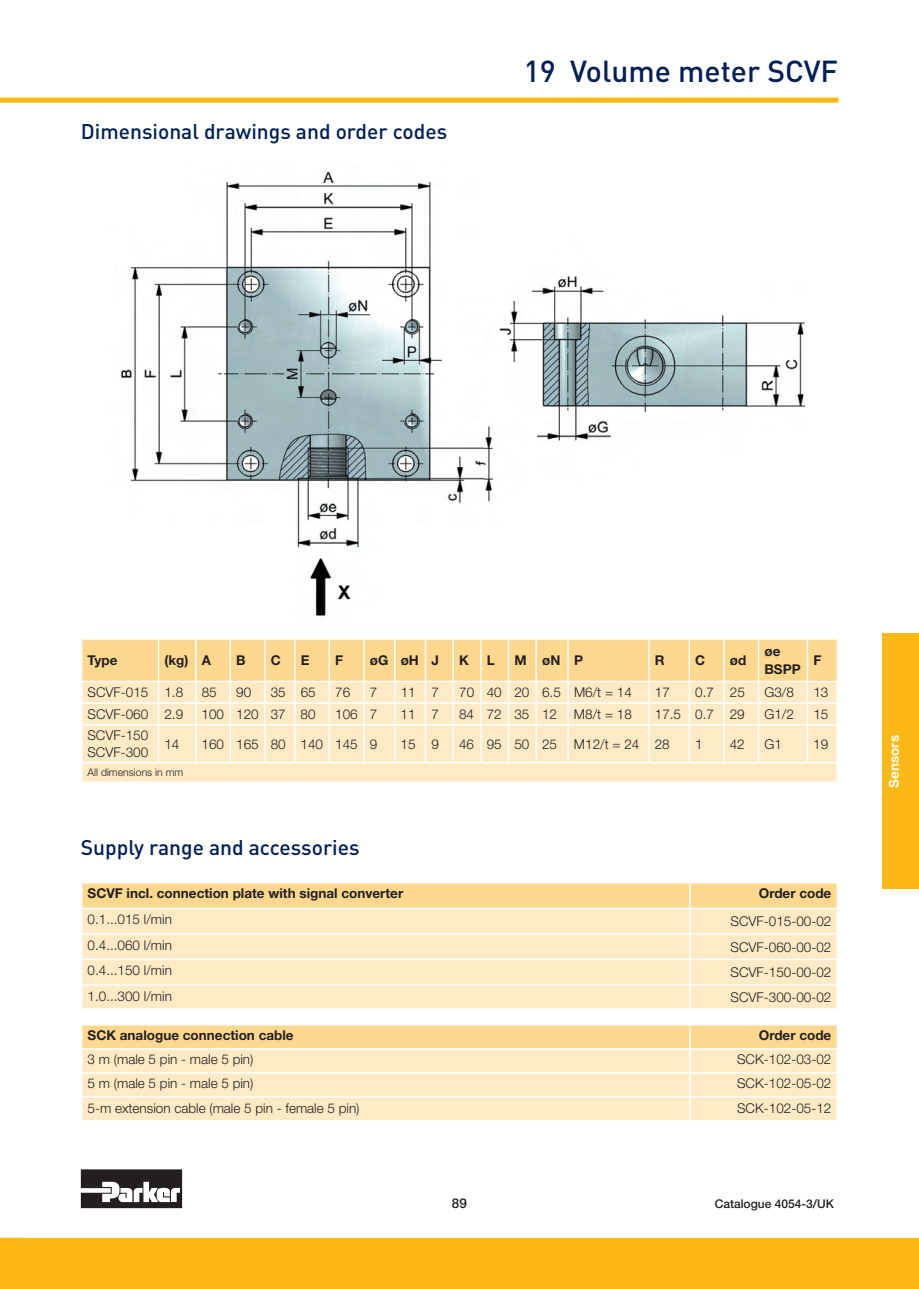
<style>
.page{position:relative;width:919px;height:1289px;background:#fff}
.page>*{position:absolute;margin:0;border:0;box-sizing:border-box;transform-origin:0 0}
.t1{font:500 30px "DINOT";color:#001f56}
.t2{font:500 21px "DINOT";color:#001f56}
.t3{font:300 13.5px/16.2px "Helvetica Neue LT Std";color:#231f20}
.t4{font:700 13.5px/18px "Helvetica Neue LT Std";color:#231f20}
.t5{font:700 13.5px "Helvetica Neue LT Std";color:#fff}
.t6{font:500 13.5px "Helvetica Neue LT Std";color:#231f20}
.t7{font:500 12px "Helvetica Neue LT Std";color:#231f20}
.t8{font:300 10.5px "Helvetica Neue LT Std";color:#231f20}
</style>
<div class="page">
<div style="left:882px;top:634px;width:36px;height:255px;background:#fcb814"></div>
<div style="left:82px;top:725px;width:754px;height:56px;background:#feeac4"></div>
<hr style="left:158px;top:725px;width:1px;height:37px;background:#fff">
<hr style="left:195px;top:725px;width:1px;height:37px;background:#fff">
<hr style="left:229px;top:725px;width:2px;height:37px;background:#fff">
<hr style="left:264px;top:725px;width:1px;height:37px;background:#fff">
<hr style="left:294px;top:725px;width:1px;height:37px;background:#fff">
<hr style="left:328px;top:725px;width:2px;height:37px;background:#fff">
<hr style="left:363px;top:725px;width:1px;height:37px;background:#fff">
<hr style="left:394px;top:725px;width:1px;height:37px;background:#fff">
<hr style="left:425px;top:725px;width:1px;height:37px;background:#fff">
<hr style="left:452px;top:725px;width:2px;height:37px;background:#fff">
<hr style="left:480px;top:725px;width:1px;height:37px;background:#fff">
<hr style="left:507px;top:725px;width:2px;height:37px;background:#fff">
<svg style="left:81px;top:639px;width:756px;height:86px;background:#fee3b0"></svg>
<hr style="left:535px;top:725px;width:2px;height:37px;background:#fff">
<hr style="left:536px;top:724px;width:32px;height:1px;background:#fff">
<hr style="left:567px;top:725px;width:1px;height:37px;background:#fff">
<hr style="left:568px;top:724px;width:81px;height:1px;background:#fff">
<hr style="left:648px;top:725px;width:1px;height:37px;background:#fff">
<hr style="left:649px;top:724px;width:40px;height:1px;background:#fff">
<hr style="left:688px;top:725px;width:2px;height:37px;background:#fff">
<hr style="left:689px;top:724px;width:34px;height:1px;background:#fff">
<hr style="left:723px;top:725px;width:1px;height:37px;background:#fff">
<hr style="left:723px;top:724px;width:35px;height:1px;background:#fff">
<hr style="left:757px;top:725px;width:2px;height:37px;background:#fff">
<hr style="left:758px;top:724px;width:49px;height:1px;background:#fff">
<hr style="left:806px;top:725px;width:2px;height:37px;background:#fff">
<hr style="left:807px;top:724px;width:31px;height:1px;background:#fff">
<hr style="left:81px;top:762px;width:77px;height:1px;background:#fff">
<hr style="left:158px;top:762px;width:38px;height:1px;background:#fff">
<hr style="left:196px;top:762px;width:34px;height:1px;background:#fff">
<hr style="left:230px;top:762px;width:35px;height:1px;background:#fff">
<hr style="left:265px;top:762px;width:30px;height:1px;background:#fff">
<hr style="left:295px;top:762px;width:34px;height:1px;background:#fff">
<hr style="left:329px;top:762px;width:35px;height:1px;background:#fff">
<hr style="left:364px;top:762px;width:30px;height:1px;background:#fff">
<hr style="left:394px;top:762px;width:31px;height:1px;background:#fff">
<svg style="left:425px;top:762px;width:111px;height:1px"></svg>
<hr style="left:536px;top:762px;width:32px;height:1px;background:#fff">
<hr style="left:568px;top:762px;width:81px;height:1px;background:#fff">
<hr style="left:649px;top:762px;width:40px;height:1px;background:#fff">
<hr style="left:689px;top:762px;width:34px;height:1px;background:#fff">
<hr style="left:723px;top:762px;width:35px;height:1px;background:#fff">
<hr style="left:758px;top:762px;width:49px;height:1px;background:#fff">
<hr style="left:807px;top:762px;width:31px;height:1px;background:#fff">
<svg style="left:836px;top:763px;width:1px;height:18px"></svg>
<div style="left:82px;top:883px;width:754px;height:24px;background:#fed88f"></div>
<svg style="left:82px;top:909px;width:754px;height:211px;background:#fee9c3"></svg>
<hr style="left:81px;top:1072px;width:609px;height:1px;background:#fff">
<hr style="left:690px;top:1072px;width:148px;height:1px;background:#fff">
<hr style="left:81px;top:1096px;width:609px;height:1px;background:#fff">
<hr style="left:690px;top:1096px;width:148px;height:1px;background:#fff">
<hr style="left:81px;top:933px;width:609px;height:1px;background:#fff">
<hr style="left:81px;top:958px;width:609px;height:2px;background:#fff">
<hr style="left:81px;top:984px;width:609px;height:1px;background:#fff">
<hr style="left:690px;top:933px;width:148px;height:1px;background:#fff">
<hr style="left:690px;top:958px;width:148px;height:2px;background:#fff">
<hr style="left:690px;top:984px;width:148px;height:1px;background:#fff">
<hr style="left:81px;top:1008px;width:609px;height:1px;background:#fff">
<hr style="left:690px;top:1008px;width:148px;height:1px;background:#fff">
<svg style="left:689px;top:883px;width:1px;height:237px"></svg>
<hr style="left:81px;top:1023px;width:609px;height:2px;background:#fff">
<hr style="left:690px;top:1023px;width:148px;height:2px;background:#fff">
<hr style="left:81px;top:1048px;width:609px;height:1px;background:#fff">
<hr style="left:690px;top:1048px;width:148px;height:1px;background:#fff">
<img style="left:121px;top:171px;width:683px;height:445px">
<svg style="left:81px;top:1169px;width:101px;height:39px"></svg>
<div style="left:1px;top:1238px;width:917px;height:50px;background:#fcb814"></div>
<div style="left:0;top:1237px;width:918px;height:51px;border:2px solid #fcb814"></div>
<svg style="left:0;top:1237px;width:26px;height:51px"></svg>
<hr style="left:0;top:98px;width:13px;height:4px;background:#fcb814">
<hr style="left:13px;top:98px;width:825px;height:4px;background:#fcb814">
<h2 class="t2" style="left:81px;top:117px;width:368px">Dimensional drawings and order codes</h2>
<h1 class="t1" style="left:523px;top:51px;width:316px">19 Volume meter SCVF</h1>
<p class="t4" style="left:88px;top:651px;width:32px">Type</p>
<p class="t4" style="left:164px;top:651px;width:48px">(kg) A</p>
<p class="t4" style="left:236px;top:651px;width:11px">B</p>
<p class="t4" style="left:271px;top:651px;width:12px">C</p>
<p class="t4" style="left:301px;top:651px;width:10px">E</p>
<p class="t4" style="left:335px;top:651px;width:10px">F</p>
<p class="t4" style="left:370px;top:651px;width:71px">øG øH J</p>
<p class="t4" style="left:459px;top:651px;width:11px">K</p>
<p class="t4" style="left:487px;top:651px;width:10px">L</p>
<p class="t4" style="left:514px;top:651px;width:70px">M øNP</p>
<p class="t4" style="left:654px;top:651px;width:11px">R</p>
<p class="t4" style="left:695px;top:651px;width:12px">C</p>
<p class="t4" style="left:729px;top:651px;width:18px">ød</p>
<p class="t4" style="left:764px;top:642px;width:38px">øe<br>BSPP</p>
<p class="t4" style="left:813px;top:651px;width:10px">F</p>
<p class="t3" style="left:87px;top:684px;width:97px">SCVF-015 1.8</p>
<p class="t3" style="left:202px;top:684px;width:17px">85</p>
<p class="t3" style="left:236px;top:684px;width:17px">90</p>
<p class="t3" style="left:271px;top:684px;width:46px">35 65</p>
<p class="t3" style="left:335px;top:684px;width:17px">76</p>
<p class="t3" style="left:370px;top:684px;width:9px">7</p>
<p class="t3" style="left:400px;top:684px;width:40px">11 7</p>
<p class="t3" style="left:459px;top:684px;width:174px">70 40 20 6.5 M6/t = 14</p>
<p class="t3" style="left:654px;top:684px;width:17px">17</p>
<p class="t3" style="left:695px;top:684px;width:51px">0.7 25</p>
<p class="t3" style="left:764px;top:684px;width:31px">G3/8</p>
<p class="t3" style="left:813px;top:684px;width:17px">13</p>
<p class="t3" style="left:87px;top:705px;width:97px">SCVF-060 2.9</p>
<p class="t3" style="left:202px;top:705px;width:115px">100 120 37 80</p>
<p class="t3" style="left:335px;top:705px;width:44px">106 7</p>
<p class="t3" style="left:400px;top:705px;width:40px">11 7</p>
<p class="t3" style="left:459px;top:705px;width:99px">84 72 35 12</p>
<p class="t3" style="left:574px;top:705px;width:59px">M8/t = 18</p>
<p class="t3" style="left:654px;top:705px;width:91px">17.5 0.7 29</p>
<p class="t3" style="left:764px;top:705px;width:31px">G1/2</p>
<p class="t3" style="left:813px;top:705px;width:17px">15</p>
<p class="t3" style="left:87px;top:727px;width:62px">SCVF-150<br>SCVF-300</p>
<p class="t3" style="left:164px;top:735px;width:17px">14</p>
<p class="t3" style="left:201px;top:735px;width:177px">160 165 80 140 145 9</p>
<p class="t3" style="left:400px;top:735px;width:40px">15 9</p>
<p class="t3" style="left:459px;top:735px;width:99px">46 95 50 25</p>
<p class="t3" style="left:574px;top:735px;width:97px">M12/t = 24 28</p>
<p class="t3" style="left:695px;top:735px;width:9px">1</p>
<p class="t3" style="left:729px;top:735px;width:17px">42</p>
<p class="t3" style="left:764px;top:735px;width:19px">G1</p>
<p class="t3" style="left:813px;top:735px;width:17px">19</p>
<p class="t8" style="left:88px;top:766px;width:97px">All dimensions in mm</p>
<h2 class="t2" style="left:81px;top:832px;width:280px">Supply range and accessories</h2>
<p class="t4" style="left:88px;top:884px;width:317px">SCVF incl. connection plate with signal converter</p>
<p class="t4" style="left:758px;top:884px;width:74px">Order code</p>
<p class="t3" style="left:88px;top:910px;width:86px">0.1...015 l/min</p>
<p class="t3" style="left:730px;top:912px;width:102px">SCVF-015-00-02</p>
<p class="t3" style="left:88px;top:936px;width:86px">0.4...060 l/min</p>
<p class="t3" style="left:730px;top:938px;width:102px">SCVF-060-00-02</p>
<p class="t3" style="left:88px;top:961px;width:86px">0.4...150 l/min</p>
<p class="t3" style="left:730px;top:963px;width:102px">SCVF-150-00-02</p>
<p class="t3" style="left:88px;top:987px;width:86px">1.0...300 l/min</p>
<p class="t3" style="left:730px;top:988px;width:102px">SCVF-300-00-02</p>
<p class="t4" style="left:88px;top:1026px;width:207px">SCK analogue connection cable</p>
<p class="t4" style="left:758px;top:1026px;width:74px">Order code</p>
<p class="t3" style="left:88px;top:1051px;width:167px">3 m (male 5 pin - male 5 pin)</p>
<p class="t3" style="left:737px;top:1051px;width:96px">SCK-102-03-02</p>
<p class="t3" style="left:88px;top:1075px;width:167px">5 m (male 5 pin - male 5 pin)</p>
<p class="t3" style="left:737px;top:1075px;width:96px">SCK-102-05-02</p>
<p class="t3" style="left:88px;top:1099px;width:273px">5-m extension cable (male 5 pin - female 5 pin)</p>
<p class="t3" style="left:737px;top:1099px;width:96px">SCK-102-05-12</p>
<p class="t6" style="left:452px;top:1195px;width:17px">89</p>
<p class="t7" style="left:714px;top:1196px;width:121px">Catalogue 4054-3/UK</p>
<p class="t5" style="left:885px;top:787px;width:54px;rotate:-90deg">Sensors</p>
</div>
